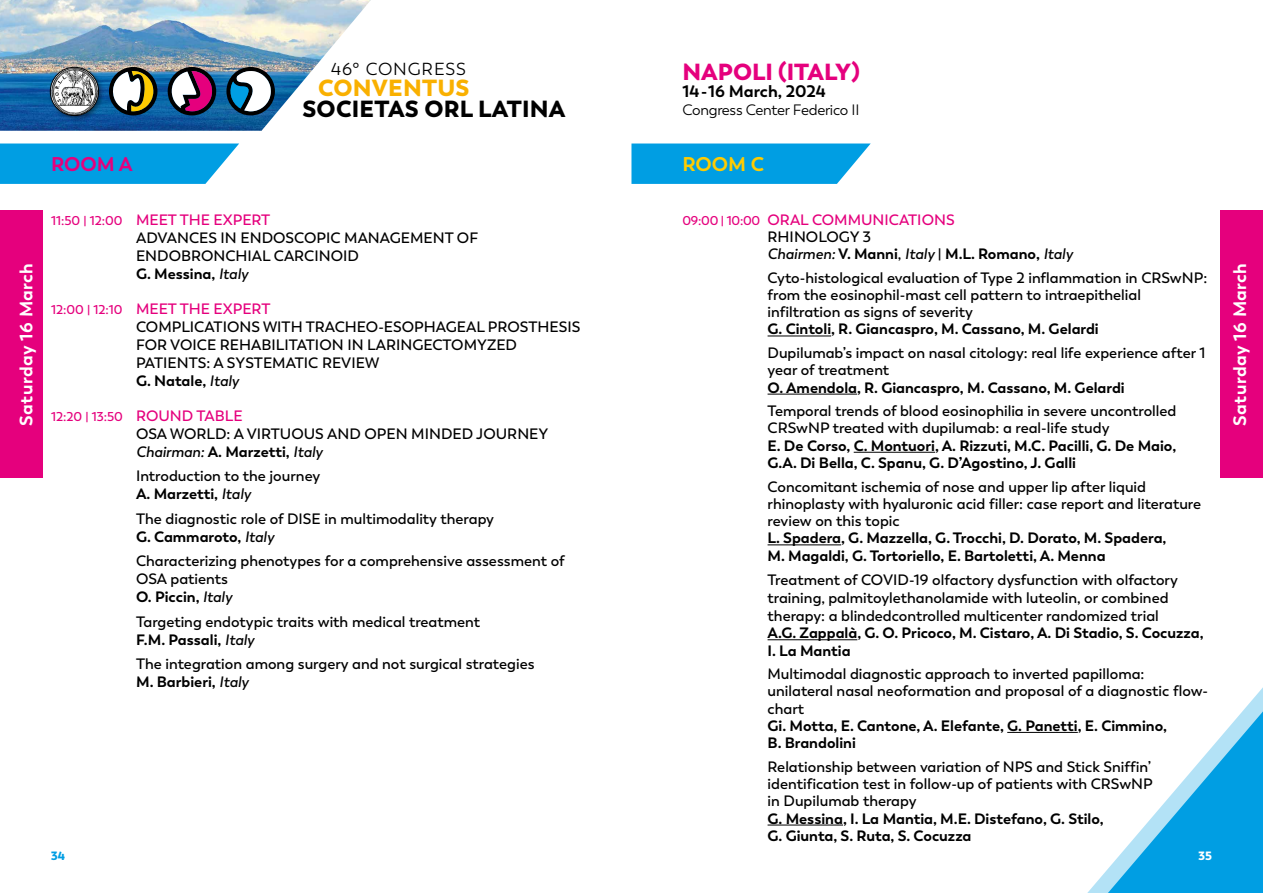
<style>
.page{position:relative;width:1263px;height:893px;background:#fff}
.page>*{position:absolute;margin:0;border:0;box-sizing:border-box;transform-origin:0 0}
.t1{font:900 23.25px "Trenda";letter-spacing:.01em;color:#000}
.t2{font:900 23.25px "Trenda";color:#e5007d}
.t3{font:900 23.25px "Trenda";letter-spacing:.01em;color:#f9b000}
.t4{font:700 19.8px "Trenda";color:#e5007d}
.t5{font:700 19.8px "Trenda";color:#fc0}
.t6{font:700 18px "Trenda";letter-spacing:.02em;color:#fff}
.t7{font:17.4px "Trenda";letter-spacing:.05em;color:#000}
.t8{font:700 16.65px "Trenda";color:#000}
.t9{font:600 15px/18px "Trenda";color:#000}
.t10{font:700 15px/17.2px "Trenda";color:#000}
.t11{font:italic 600 15px/17.2px "Trenda";color:#000}
.t12{font:15px "Trenda";letter-spacing:-.02em;color:#000}
.t13{font:600 12.75px "Trenda";color:#e5007d}
.t14{font:900 12px "Trenda";color:#009ee3}
.t15{font:900 12px "Trenda";color:#fff}
.s1{font-style:normal;font-size:12.75px;color:#e5007d}
.s2{font-style:normal;color:#e5007d}
.s3{font-style:normal}
.s4{font-weight:700;font-style:normal}
.s5{font-size:12.75px;color:#e5007d}
.s6{color:#e5007d}
.s7{font-weight:700}
.s8{font-style:italic}
.s9{font-size:15px}
</style>
<div class="page">
<svg style="left:1014px;top:326px;width:249px;height:567px"></svg>
<svg style="left:1108px;top:711px;width:155px;height:182px"></svg>
<img style="left:0;top:0;width:371px;height:131px">
<div style="left:47px;top:65px;width:58px;height:57px;background:#000;opacity:.44"></div>
<img style="left:51px;top:68px;width:47px;height:47px">
<div style="left:50px;top:67px;width:49px;height:49px;border:1px solid #000;border-radius:50%"></div>
<svg style="left:109px;top:67px;width:49px;height:49px"></svg>
<svg style="left:168px;top:67px;width:49px;height:48px"></svg>
<svg style="left:226px;top:67px;width:49px;height:49px"></svg>
<svg style="left:0;top:144px;width:239px;height:40px;background:#12a5e5"></svg>
<svg style="left:631px;top:144px;width:240px;height:40px;background:#13a5e5"></svg>
<hr style="left:767px;top:336px;width:64px;height:1px;background:#000">
<hr style="left:767px;top:394px;width:90px;height:1px;background:#000">
<hr style="left:854px;top:452px;width:81px;height:1px;background:#000">
<hr style="left:767px;top:544px;width:74px;height:1px;background:#000">
<hr style="left:767px;top:639px;width:90px;height:1px;background:#000">
<hr style="left:1007px;top:732px;width:71px;height:1px;background:#000">
<hr style="left:767px;top:825px;width:76px;height:1px;background:#000">
<div style="left:1221px;top:211px;width:42px;height:267px;background:#e5007d"></div>
<div style="left:0;top:211px;width:42px;height:267px;background:#e5007d"></div>
<p class="t7" style="left:331px;top:58px;width:136px">46° CONGRESS</p>
<h1 class="t3" style="left:318px;top:72px;width:153px">CONVENTUS</h1>
<h1 class="t1" style="left:302px;top:93px;width:265px">SOCIETAS ORL LATINA</h1>
<h1 class="t2" style="left:682px;top:57px;width:179px">NAPOLI (ITALY)</h1>
<p class="t8" style="left:682px;top:81px;width:145px">14-16 March, 2024</p>
<p class="t12" style="left:682px;top:101px;width:178px">Congress Center Federico II</p>
<h2 class="t4" style="left:51px;top:152px;width:83px">ROOM A</h2>
<h2 class="t5" style="left:682px;top:152px;width:83px">ROOM C</h2>
<p class="t11" style="left:767px;top:211px;width:307px;text-indent:-85px"><span class="s1">09:00 | 10:00</span> <span class="s2">ORAL COMMUNICATIONS<br></span><span class="s3">RHINOLOGY 3<br></span>Chairmen: <span class="s4">V. Manni</span><span class="s3">,</span> Italy <span class="s3">|</span> <span class="s4">M.L. Romano,</span> Italy</p>
<p class="t9" style="left:767px;top:269px;width:441px;line-height:17.2px">Cyto-histological evaluation of Type 2 inflammation in CRSwNP: from the eosinophil-mast cell pattern to intraepithelial infiltration as signs of severity</p>
<p class="t10" style="left:767px;top:321px;width:333px">G. Cintoli, R. Giancaspro, M. Cassano, M. Gelardi</p>
<p class="t9" style="left:767px;top:344px;width:439px;line-height:17.2px">Dupilumab’s impact on nasal citology: real life experience after 1 year of treatment</p>
<p class="t10" style="left:767px;top:379px;width:359px">O. Amendola, R. Giancaspro, M. Cassano, M. Gelardi</p>
<p class="t9" style="left:767px;top:403px;width:410px;line-height:17.2px">Temporal trends of blood eosinophilia in severe uncontrolled<br>CRSwNP treated with dupilumab: a real-life study</p>
<p class="t10" style="left:767px;top:437px;width:410px">E. De Corso, C. Montuori, A. Rizzuti, M.C. Pacilli, G. De Maio,<br>G.A. Di Bella, C. Spanu, G. D’Agostino, J. Galli</p>
<p class="t9" style="left:767px;top:478px;width:435px;line-height:17.2px">Concomitant ischemia of nose and upper lip after liquid rhinoplasty with hyaluronic acid filler: case report and literature review on this topic</p>
<p class="t10" style="left:767px;top:530px;width:400px">L. Spadera, G. Mazzella, G. Trocchi, D. Dorato, M. Spadera,<br>M. Magaldi, G. Tortoriello, E. Bartoletti, A. Menna</p>
<p class="t9" style="left:767px;top:571px;width:412px">Treatment of COVID‑19 olfactory dysfunction with olfactory training, palmitoylethanolamide with luteolin, or combined therapy: a blindedcontrolled multicenter randomized trial</p>
<p class="t10" style="left:767px;top:624px;width:438px">A.G. Zappalà, G. O. Pricoco, M. Cistaro, A. Di Stadio, S. Cocuzza,<br>I. La Mantia</p>
<p class="t9" style="left:767px;top:665px;width:442px;line-height:17.2px">Multimodal diagnostic approach to inverted papilloma: unilateral nasal neoformation and proposal of a diagnostic flow&shy;chart</p>
<p class="t10" style="left:767px;top:717px;width:401px">Gi. Motta, E. Cantone, A. Elefante, G. Panetti, E. Cimmino,<br>B. Brandolini</p>
<p class="t9" style="left:767px;top:758px;width:387px;line-height:17.2px;text-align:justify">Relationship between variation of NPS and Stick Sniffin’ identification test in follow-up of patients with CRSwNP in Dupilumab therapy</p>
<p class="t10" style="left:767px;top:810px;width:338px">G. Messina, I. La Mantia, M.E. Distefano, G. Stilo,<br>G. Giunta, S. Ruta, S. Cocuzza</p>
<p class="t9" style="left:136px;top:211px;width:344px;text-indent:-85px"><span class="s5">11:50 | 12:00</span> <span class="s6">MEET THE EXPERT<br></span>ADVANCES IN ENDOSCOPIC MANAGEMENT OF<br>ENDOBRONCHIAL CARCINOID<br><span class="s7">G. Messina,</span> <span class="s8">Italy</span></p>
<p class="t9" style="left:136px;top:300px;width:446px;text-indent:-85px"><span class="s5">12:00 | 12:10</span> <span class="s6">MEET THE EXPERT<br></span>COMPLICATIONS WITH TRACHEO-ESOPHAGEAL PROSTHESIS FOR VOICE REHABILITATION IN LARINGECTOMYZED PATIENTS: A SYSTEMATIC REVIEW<br><span class="s7">G. Natale,</span> <span class="s8">Italy</span></p>
<p class="t13" style="left:51px;top:409px;width:193px">12:20 | 13:50 <span class="s9">ROUND TABLE</span></p>
<p class="t9" style="left:136px;top:425px;width:414px">OSA WORLD: A VIRTUOUS AND OPEN MINDED JOURNEY<br><span class="s8">Chairman:</span> <span class="s7">A. Marzetti,</span> <span class="s8">Italy</span></p>
<p class="t9" style="left:136px;top:467px;width:186px">Introduction to the journey<br><span class="s7">A. Marzetti,</span> <span class="s8">Italy</span></p>
<p class="t9" style="left:136px;top:510px;width:359px">The diagnostic role of DISE in multimodality therapy<br><span class="s7">G. Cammaroto,</span> <span class="s8">Italy</span></p>
<p class="t9" style="left:136px;top:552px;width:430px">Characterizing phenotypes for a comprehensive assessment of<br>OSA patients<br><span class="s7">O. Piccin,</span> <span class="s8">Italy</span></p>
<p class="t9" style="left:136px;top:612px;width:346px">Targeting endotypic traits with medical treatment<br><span class="s7">F.M. Passali,</span> <span class="s8">Italy</span></p>
<p class="t9" style="left:136px;top:655px;width:400px">The integration among surgery and not surgical strategies<br><span class="s7">M. Barbieri,</span> <span class="s8">Italy</span></p>
<p class="t6" style="left:15px;top:426px;width:164px;rotate:-90deg">Saturday 16 March</p>
<p class="t6" style="left:1229px;top:426px;width:164px;rotate:-90deg">Saturday 16 March</p>
<p class="t14" style="left:51px;top:848px;width:15px">34</p>
<p class="t15" style="left:1198px;top:848px;width:15px">35</p>
</div>
